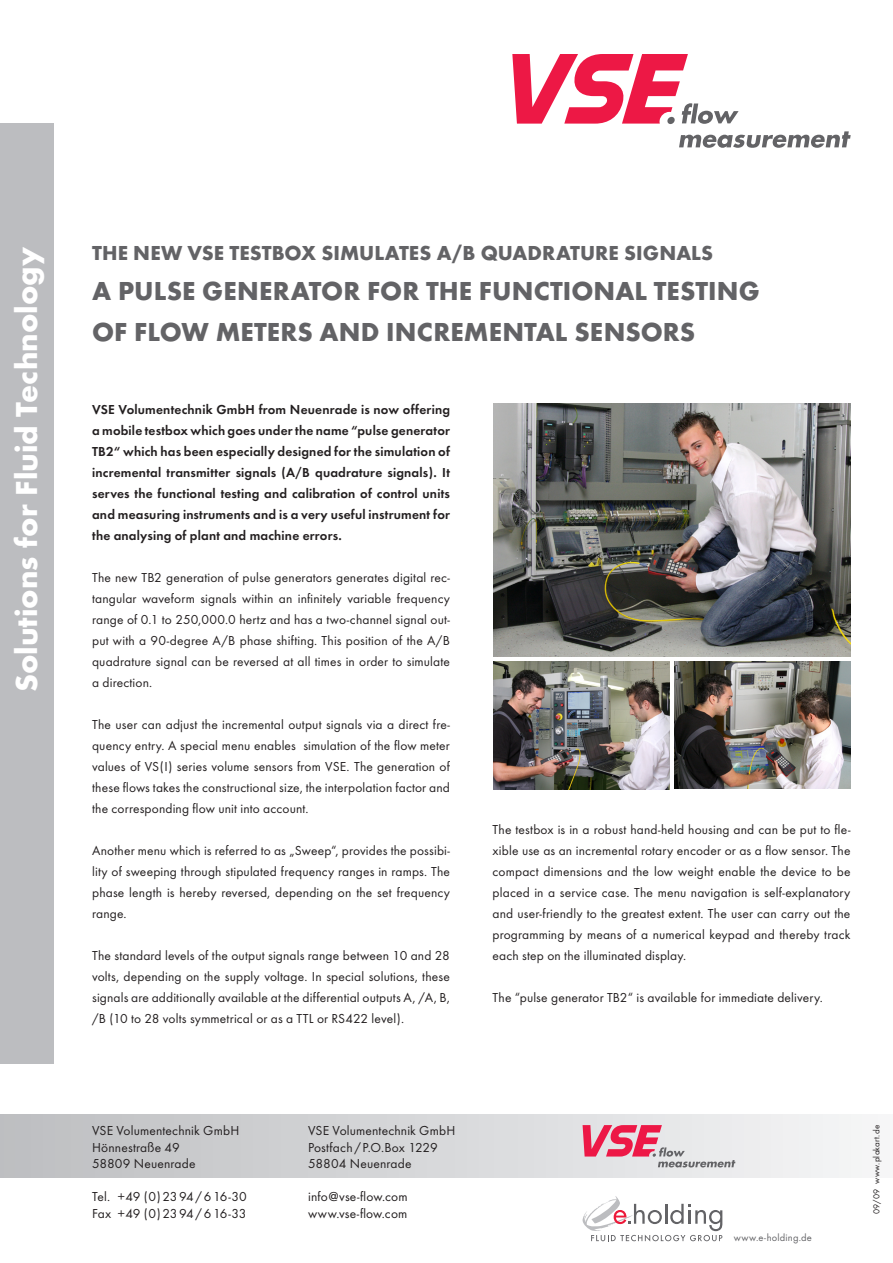
<style>
.page{position:relative;width:893px;height:1263px;background:#fff}
.page>*{position:absolute;margin:0;border:0;box-sizing:border-box;transform-origin:0 0}
.t1{font:800 31.5px "Function";color:#fff}
.t2{font:800 27px/40.5px "Function";letter-spacing:.01em;color:#636366}
.t3{font:800 21px "Function";letter-spacing:.01em;color:#636366}
.t4{font:13.5px/21px "Function";letter-spacing:.01em;color:#231f20;text-align:justify}
.t5{font:700 13.5px/21px "Function";letter-spacing:.015em;color:#231f20;text-align:justify}
.t6{font:13.5px "Function";letter-spacing:-.015em;color:#231f20}
.t7{font:10.5px "Function";letter-spacing:.02em;color:#636366}
.t8{font:9px "Function";letter-spacing:.025em;color:#231f20}
</style>
<div class="page">
<div style="left:0;top:1114px;width:893px;height:64px;background:linear-gradient(to right,#bcbec0,#f5f6f7)"></div>
<div style="left:0;top:123px;width:54px;height:941px;background:#bcbdc0"></div>
<svg style="left:679px;top:131px;width:172px;height:17px"></svg>
<svg style="left:512px;top:54px;width:227px;height:70px"></svg>
<svg style="left:582px;top:1125px;width:153px;height:42px;background:#e0afbb"></svg>
<svg style="left:583px;top:1196px;width:139px;height:45px"></svg>
<img style="left:493px;top:404px;width:357px;height:253px">
<img style="left:675px;top:662px;width:175px;height:127px">
<img style="left:493px;top:662px;width:176px;height:127px">
<h1 class="t1" style="left:8px;top:692px;width:446px;rotate:-90deg">SOLUTIONS FOR FLUID TECHNOLOGY</h1>
<h3 class="t3" style="left:92px;top:240px;width:620px">THE NEW VSE TESTBOX SIMULATES A/B QUADRATURE SIGNALS</h3>
<h2 class="t2" style="left:92px;top:271px;width:669px">A PULSE GENERATOR FOR THE FUNCTIONAL TESTING<br>OF FLOW METERS AND INCREMENTAL SENSORS</h2>
<p class="t5" style="left:92px;top:399px;width:359px">VSE Volumentechnik GmbH from Neuenrade is now offering a mobile testbox which goes under the name “pulse generator TB2“ which has been especially designed for the simulation of incremental transmitter signals (A/B quadrature signals). It serves the functional testing and calibration of control units and measuring instruments and is a very useful instrument for the analysing of plant and machine errors.</p>
<p class="t4" style="left:92px;top:567px;width:359px">The new TB2 generation of pulse generators generates digital rec&shy;tangular waveform signals within an infinitely variable frequency range of 0.1 to 250,000.0 hertz and has a two-channel signal out&shy;put with a 90-degree A/B phase shifting. This position of the A/B quadrature signal can be reversed at all times in order to simulate a direction.</p>
<p class="t4" style="left:92px;top:714px;width:359px">The user can adjust the incremental output signals via a direct fre&shy;quency entry. A special menu enables simulation of the flow meter values of VS(I) series volume sensors from VSE. The generation of these flows takes the constructional size, the interpolation factor and the corresponding flow unit into account.</p>
<p class="t4" style="left:92px;top:840px;width:359px">Another menu which is referred to as „Sweep“, provides the possibi&shy;lity of sweeping through stipulated frequency ranges in ramps. The phase length is hereby reversed, depending on the set frequency range.</p>
<p class="t4" style="left:92px;top:945px;width:359px">The standard levels of the output signals range between 10 and 28 volts, depending on the supply voltage. In special solutions, these signals are additionally available at the differential outputs A, /A, B, /B (10 to 28 volts symmetrical or as a TTL or RS422 level).</p>
<p class="t4" style="left:493px;top:819px;width:359px">The testbox is in a robust hand-held housing and can be put to fle&shy;xible use as an incremental rotary encoder or as a flow sensor. The compact dimensions and the low weight enable the device to be placed in a service case. The menu navigation is self-explanatory and user-friendly to the greatest extent. The user can carry out the programming by means of a numerical keypad and thereby track each step on the illuminated display.</p>
<p class="t4" style="left:493px;top:987px;width:332px">The “pulse generator TB2“ is available for immediate delivery.</p>
<p class="t4" style="left:92px;top:1120px;width:149px">VSE Volumentechnik GmbH</p>
<p class="t4" style="left:308px;top:1120px;width:149px">VSE Volumentechnik GmbH</p>
<p class="t4" style="left:92px;top:1137px;width:89px">Hönnestraße 49</p>
<p class="t4" style="left:308px;top:1137px;width:131px">Postfach / P.O.Box 1229</p>
<p class="t4" style="left:92px;top:1153px;width:105px">58809 Neuenrade</p>
<p class="t4" style="left:308px;top:1153px;width:105px">58804 Neuenrade</p>
<p class="t6" style="left:92px;top:1189px;width:156px">Tel. +49 (0)2394/616-30</p>
<p class="t4" style="left:308px;top:1186px;width:101px">info@vse-flow.com</p>
<p class="t6" style="left:92px;top:1205px;width:156px">Fax +49 (0)2394/616-33</p>
<p class="t4" style="left:308px;top:1203px;width:101px">www.vse-flow.com</p>
<p class="t7" style="left:734px;top:1231px;width:80px">www.e-holding.de</p>
<p class="t8" style="left:871px;top:1214px;width:90px;rotate:-90deg">09/09 www.plakart.de</p>
</div>
